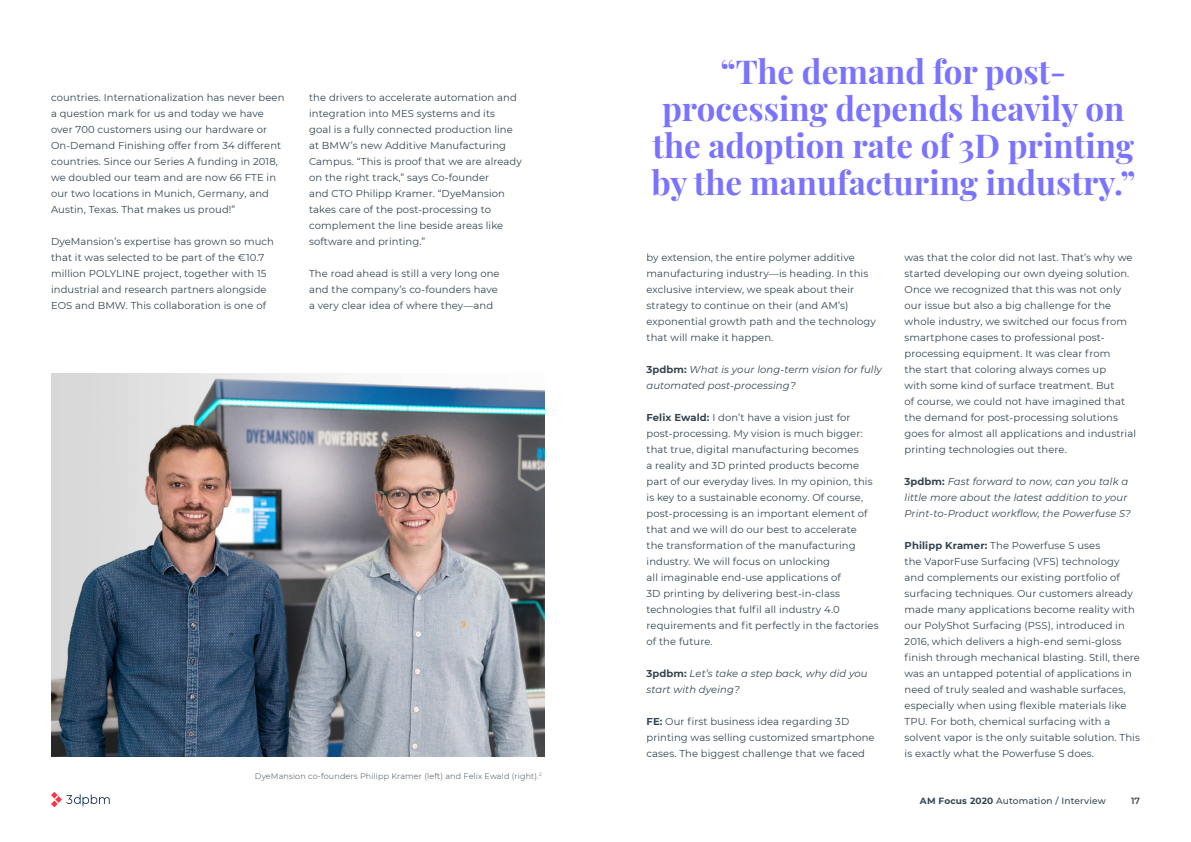
<style>
.page{position:relative;width:1191px;height:842px;background:#fff}
.page>*{position:absolute;margin:0;border:0;box-sizing:border-box;transform-origin:0 0}
.Headline_-_Align_Lef{font:700 33px/37px "Playfair Display";color:#7a73ff;text-align:center}
.Body_Text{font:10px/16px "Montserrat";letter-spacing:.01em;color:#364450}
.Body_Text-2{font:italic 10px/16px "Montserrat";letter-spacing:.01em;color:#364450}
.t1{font:500 9px "Montserrat";letter-spacing:.02em;color:#364450}
.t2{font:600 9px "Montserrat";color:#364450}
.Body_Text-3{font:300 8px "Montserrat";letter-spacing:.02em;color:#364450}
.s1{font-weight:700;font-style:normal}
.s2{font-weight:700}
</style>
<div class="page">
<img style="left:51px;top:373px;width:493px;height:384px">
<svg style="left:51px;top:792px;width:59px;height:15px"></svg>
<p class="Body_Text" style="left:51px;top:89px;width:235px">countries. Internationalization has never been a question mark for us and today we have over 700 customers using our hardware or On-Demand Finishing offer from 34 different countries. Since our Series A funding in 2018, we doubled our team and are now 66 FTE in our two locations in Munich, Germany, and Austin, Texas. That makes us proud!”</p>
<p class="Body_Text" style="left:51px;top:233px;width:224px">DyeMansion’s expertise has grown so much that it was selected to be part of the €10.7 million POLYLINE project, together with 15 industrial and research partners alongside EOS and BMW. This collaboration is one of</p>
<p class="Body_Text" style="left:309px;top:89px;width:214px">the drivers to accelerate automation and integration into MES systems and its<br>goal is a fully connected production line at BMW’s new Additive Manufacturing Campus. “This is proof that we are already on the right track,” says Co-founder<br>and CTO Philipp Kramer. “DyeMansion takes care of the post-processing to complement the line beside areas like software and printing.”</p>
<p class="Body_Text" style="left:309px;top:265px;width:192px">The road ahead is still a very long one and the company’s co-founders have a very clear idea of where they—and</p>
<p class="Body_Text-3" style="left:255px;top:770px;width:288px">DyeMansion co-founders Philipp Kramer (left) and Felix Ewald (right).<sup>2</sup></p>
<p class="Headline_-_Align_Lef" style="left:651px;top:51px;width:485px">“The demand for post&shy;processing depends heavily on the adoption rate of 3D printing by the manufacturing industry.”</p>
<p class="Body_Text" style="left:646px;top:249px;width:231px">by extension, the entire polymer additive manufacturing industry—is heading. In this exclusive interview, we speak about their strategy to continue on their (and AM’s) exponential growth path and the technology that will make it happen.</p>
<p class="Body_Text-2" style="left:646px;top:361px;width:237px"><span class="s1">3pdbm:</span> What is your long-term vision for fully automated post-processing?</p>
<p class="Body_Text" style="left:646px;top:409px;width:234px"><span class="s2">Felix Ewald:</span> I don’t have a vision just for post-processing. My vision is much bigger: that true, digital manufacturing becomes<br>a reality and 3D printed products become part of our everyday lives. In my opinion, this is key to a sustainable economy. Of course, post-processing is an important element of that and we will do our best to accelerate<br>the transformation of the manufacturing industry. We will focus on unlocking<br>all imaginable end-use applications of<br>3D printing by delivering best-in-class technologies that fulfil all industry 4.0 requirements and fit perfectly in the factories of the future.</p>
<p class="Body_Text-2" style="left:646px;top:665px;width:222px"><span class="s1">3pdbm:</span> Let’s take a step back, why did you start with dyeing?</p>
<p class="Body_Text" style="left:646px;top:713px;width:230px"><span class="s2">FE:</span> Our first business idea regarding 3D printing was selling customized smartphone cases. The biggest challenge that we faced</p>
<p class="Body_Text" style="left:904px;top:249px;width:233px">was that the color did not last. That’s why we started developing our own dyeing solution.<br>Once we recognized that this was not only our issue but also a big challenge for the whole industry, we switched our focus from smartphone cases to professional post&shy;processing equipment. It was clear from<br>the start that coloring always comes up<br>with some kind of surface treatment. But<br>of course, we could not have imagined that the demand for post-processing solutions goes for almost all applications and industrial printing technologies out there.</p>
<p class="Body_Text-2" style="left:904px;top:473px;width:228px"><span class="s1">3pdbm:</span> Fast forward to now, can you talk a little more about the latest addition to your<br>Print-to-Product workflow, the Powerfuse S?</p>
<p class="Body_Text" style="left:904px;top:537px;width:237px"><span class="s2">Philipp Kramer:</span> The Powerfuse S uses<br>the VaporFuse Surfacing (VFS) technology and complements our existing portfolio of surfacing techniques. Our customers already made many applications become reality with our PolyShot Surfacing (PSS), introduced in 2016, which delivers a high-end semi-gloss finish through mechanical blasting. Still, there was an untapped potential of applications in need of truly sealed and washable surfaces, especially when using flexible materials like TPU. For both, chemical surfacing with a solvent vapor is the only suitable solution. This is exactly what the Powerfuse S does.</p>
<p class="t1" style="left:920px;top:794px;width:187px"><span class="s2">AM Focus 2020</span> Automation / Interview</p>
<p class="t2" style="left:1131px;top:794px;width:10px">17</p>
</div>
